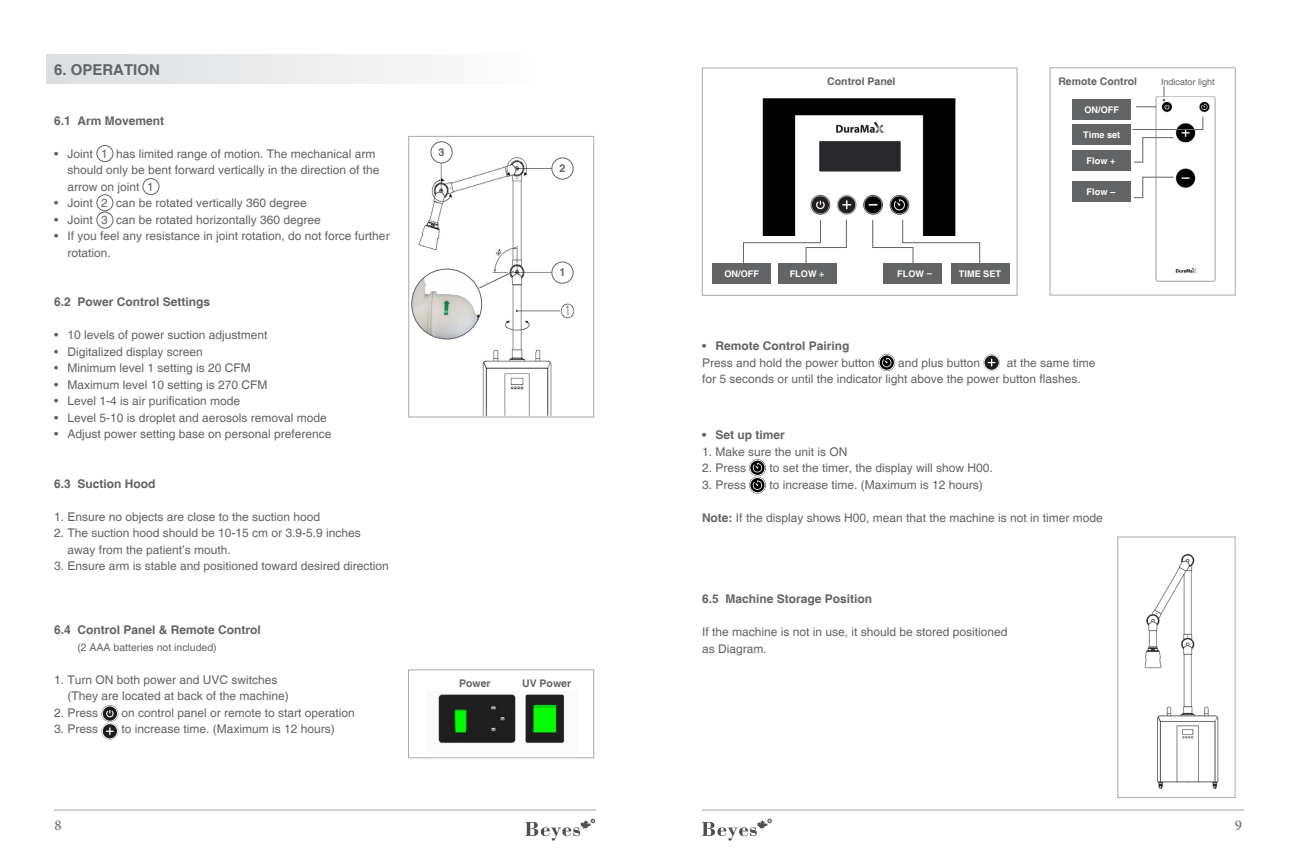
<style>
.page{position:relative;width:1296px;height:864px;background:#fff}
.page>*{position:absolute;margin:0;border:0;box-sizing:border-box;transform-origin:0 0}
.t1{font:700 15px "Helvetica";color:#636466}
.t2{font:15px "Minion Pro";color:#636466}
.t3{font:12px/16.5px "Helvetica";color:#636466}
.t4{font:700 12px "Helvetica";color:#636466}
.t5{font:11.85px/17.2px "Helvetica";color:#636466}
.t6{font:700 10.8px "Helvetica";color:#636466}
.t7{font:700 10.5px "Helvetica";color:#636466}
.t8{font:10.5px "Helvetica";color:#636466}
.t9{font:700 9.15px "Helvetica";color:#fff}
.t10{font:9px "Helvetica";color:#636466}
.s1{font-weight:700}
</style>
<div class="page">
<svg style="left:525px;top:819px;width:70px;height:22px"></svg>
<svg style="left:702px;top:819px;width:69px;height:22px"></svg>
<hr style="left:54px;top:810px;width:542px;height:1px;background:#a7a9ac">
<hr style="left:702px;top:810px;width:542px;height:1px;background:#a7a9ac">
<div style="left:1118px;top:537px;width:117px;height:261px;border:1px solid #a7a9ac"></div>
<img style="left:1144px;top:554px;width:75px;height:235px">
<div style="left:46px;top:54px;width:548px;height:29px;background:linear-gradient(to right,#dcdddf,#fff)"></div>
<img style="left:418px;top:143px;width:157px;height:272px">
<div style="left:408px;top:136px;width:186px;height:281px;border:1px solid #a7a9ac"></div>
<div style="left:702px;top:68px;width:315px;height:228px;border:1px solid #a7a9ac"></div>
<div style="left:408px;top:670px;width:186px;height:88px;border:1px solid #a7a9ac"></div>
<div style="left:97px;top:145px;width:16px;height:17px;border:1px solid #636466;border-radius:50%"></div>
<div style="left:143px;top:178px;width:16px;height:17px;border:1px solid #636466;border-radius:50%"></div>
<div style="left:97px;top:194px;width:16px;height:17px;border:1px solid #636466;border-radius:50%"></div>
<div style="left:97px;top:212px;width:16px;height:16px;border:1px solid #636466;border-radius:50%"></div>
<img style="left:762px;top:98px;width:194px;height:121px">
<svg style="left:872px;top:219px;width:108px;height:44px"></svg>
<svg style="left:743px;top:219px;width:104px;height:45px"></svg>
<div style="left:712px;top:263px;width:59px;height:21px;background:#636466"></div>
<div style="left:778px;top:263px;width:58px;height:21px;background:#636466"></div>
<div style="left:883px;top:263px;width:59px;height:21px;background:#636466"></div>
<div style="left:951px;top:263px;width:58px;height:21px;background:#636466"></div>
<svg style="left:102px;top:705px;width:16px;height:35px"></svg>
<img style="left:438px;top:694px;width:127px;height:50px">
<svg style="left:749px;top:459px;width:17px;height:35px"></svg>
<div style="left:1050px;top:68px;width:186px;height:227px;border:1px solid #a7a9ac"></div>
<svg style="left:1136px;top:106px;width:19px;height:1px"></svg>
<div style="left:1072px;top:99px;width:59px;height:21px;background:#636466"></div>
<div style="left:1072px;top:124px;width:59px;height:21px;background:#636466"></div>
<div style="left:1072px;top:150px;width:59px;height:21px;background:#636466"></div>
<div style="left:1072px;top:182px;width:59px;height:20px;background:#636466"></div>
<img style="left:1155px;top:96px;width:61px;height:186px">
<svg style="left:1132px;top:116px;width:72px;height:14px"></svg>
<svg style="left:1134px;top:137px;width:40px;height:26px"></svg>
<svg style="left:1134px;top:176px;width:40px;height:22px"></svg>
<svg style="left:1163px;top:86px;width:2px;height:15px"></svg>
<img style="left:412px;top:270px;width:70px;height:69px">
<div style="left:411px;top:269px;width:71px;height:70px;border:1px solid #636466;border-radius:50%"></div>
<svg style="left:478px;top:271px;width:37px;height:18px"></svg>
<div style="left:431px;top:142px;width:21px;height:21px;background:#fff;border-radius:50%"></div>
<div style="left:431px;top:141px;width:21px;height:22px;border:1px solid #636466;border-radius:50%"></div>
<div style="left:552px;top:158px;width:21px;height:21px;background:#fff;border-radius:50%"></div>
<div style="left:552px;top:158px;width:21px;height:21px;border:1px solid #636466;border-radius:50%"></div>
<div style="left:552px;top:262px;width:21px;height:21px;background:#fff;border-radius:50%"></div>
<div style="left:552px;top:262px;width:21px;height:22px;border:1px solid #636466;border-radius:50%"></div>
<svg style="left:983px;top:354px;width:17px;height:17px"></svg>
<svg style="left:878px;top:354px;width:17px;height:17px"></svg>
<p class="t1" style="left:54px;top:61px;width:107px">6. OPERATION</p>
<p class="t4" style="left:54px;top:113px;width:112px">6.1 Arm Movement</p>
<p class="t3" style="left:54px;top:145px;width:40px">• Joint</p>
<p class="t3" style="left:68px;top:145px;width:314px;text-indent:49px">has limited range of motion. The mechanical arm should only be bent forward vertically in the direction of the arrow on joint</p>
<p class="t3" style="left:54px;top:195px;width:40px">• Joint</p>
<p class="t3" style="left:116px;top:195px;width:192px">can be rotated vertically 360 degree</p>
<p class="t3" style="left:54px;top:211px;width:40px">• Joint</p>
<p class="t3" style="left:116px;top:211px;width:206px">can be rotated horizontally 360 degree</p>
<p class="t3" style="left:68px;top:228px;width:324px;text-indent:-14px">• If you feel any resistance in joint rotation, do not force further rotation.</p>
<p class="t5" style="left:101px;top:145px;width:8px">1</p>
<p class="t5" style="left:147px;top:178px;width:8px">1</p>
<p class="t5" style="left:101px;top:194px;width:8px">2<br>3</p>
<p class="t4" style="left:54px;top:294px;width:158px">6.2 Power Control Settings</p>
<p class="t3" style="left:54px;top:327px;width:215px">• 10 levels of power suction adjustment</p>
<p class="t3" style="left:54px;top:343px;width:150px">• Digitalized display screen</p>
<p class="t3" style="left:54px;top:360px;width:198px">• Minimum level 1 setting is 20 CFM</p>
<p class="t3" style="left:54px;top:376px;width:215px">• Maximum level 10 setting is 270 CFM</p>
<p class="t3" style="left:54px;top:393px;width:188px">• Level 1-4 is air purification mode</p>
<p class="t3" style="left:54px;top:409px;width:274px">• Level 5-10 is droplet and aerosols removal mode</p>
<p class="t3" style="left:54px;top:426px;width:279px">• Adjust power setting base on personal preference</p>
<p class="t4" style="left:54px;top:476px;width:103px">6.3 Suction Hood</p>
<p class="t3" style="left:54px;top:508px;width:268px">1. Ensure no objects are close to the suction hood</p>
<p class="t3" style="left:68px;top:525px;width:295px;text-indent:-14px">2. The suction hood should be 10-15 cm or 3.9-5.9 inches away from the patient’s mouth.</p>
<p class="t3" style="left:54px;top:558px;width:336px">3. Ensure arm is stable and positioned toward desired direction</p>
<p class="t4" style="left:54px;top:623px;width:208px">6.4 Control Panel &amp; Remote Control</p>
<p class="t8" style="left:77px;top:641px;width:141px">(2 AAA batteries not included)</p>
<p class="t3" style="left:67px;top:672px;width:223px;text-indent:-13px">1. Turn ON both power and UVC switches (They are located at back of the machine)</p>
<p class="t3" style="left:54px;top:705px;width:46px">2. Press</p>
<p class="t3" style="left:122px;top:705px;width:235px">on control panel or remote to start operation</p>
<p class="t3" style="left:54px;top:721px;width:46px">3. Press</p>
<p class="t3" style="left:122px;top:721px;width:215px">to increase time. (Maximum is 12 hours)</p>
<p class="t6" style="left:438px;top:145px;width:8px">3</p>
<p class="t6" style="left:559px;top:162px;width:8px">2</p>
<p class="t6" style="left:559px;top:266px;width:8px">1</p>
<p class="t7" style="left:459px;top:677px;width:33px">Power</p>
<p class="t7" style="left:522px;top:677px;width:51px">UV Power</p>
<p class="t7" style="left:827px;top:75px;width:70px">Control Panel</p>
<p class="t9" style="left:725px;top:268px;width:36px">ON/OFF</p>
<p class="t9" style="left:790px;top:268px;width:36px">FLOW +</p>
<p class="t9" style="left:897px;top:268px;width:28px">FLOW</p>
<p class="t9" style="left:959px;top:268px;width:44px">TIME SET</p>
<p class="t7" style="left:1058px;top:75px;width:80px">Remote Control</p>
<p class="t10" style="left:1161px;top:76px;width:55px">Indicator light</p>
<p class="t9" style="left:1084px;top:104px;width:36px">ON/OFF</p>
<p class="t9" style="left:1083px;top:129px;width:39px">Time set</p>
<p class="t9" style="left:1087px;top:155px;width:30px">Flow +</p>
<p class="t9" style="left:1087px;top:186px;width:22px">Flow</p>
<p class="t4" style="left:702px;top:339px;width:149px">• Remote Control Pairing</p>
<p class="t3" style="left:702px;top:355px;width:174px">Press and hold the power button</p>
<p class="t3" style="left:898px;top:355px;width:84px">and plus button</p>
<p class="t3" style="left:702px;top:355px;width:395px;text-indent:305px">at the same time for 5 seconds or until the indicator light above the power button flashes.</p>
<p class="t4" style="left:702px;top:428px;width:84px">• Set up timer</p>
<p class="t3" style="left:702px;top:444px;width:147px">1. Make sure the unit is ON</p>
<p class="t3" style="left:702px;top:460px;width:46px">2. Press</p>
<p class="t3" style="left:769px;top:460px;width:225px">to set the timer, the display will show H00.</p>
<p class="t3" style="left:702px;top:477px;width:46px">3. Press</p>
<p class="t3" style="left:769px;top:477px;width:215px">to increase time. (Maximum is 12 hours)</p>
<p class="t3" style="left:702px;top:510px;width:402px"><span class="s1">Note:</span> If the display shows H00, mean that the machine is not in timer mode</p>
<p class="t4" style="left:702px;top:592px;width:172px">6.5 Machine Storage Position</p>
<p class="t3" style="left:702px;top:624px;width:307px">If the machine is not in use, it should be stored positioned as Diagram.</p>
<p class="t2" style="left:55px;top:816px;width:9px">8</p>
<p class="t2" style="left:1235px;top:816px;width:9px">9</p>
</div>
